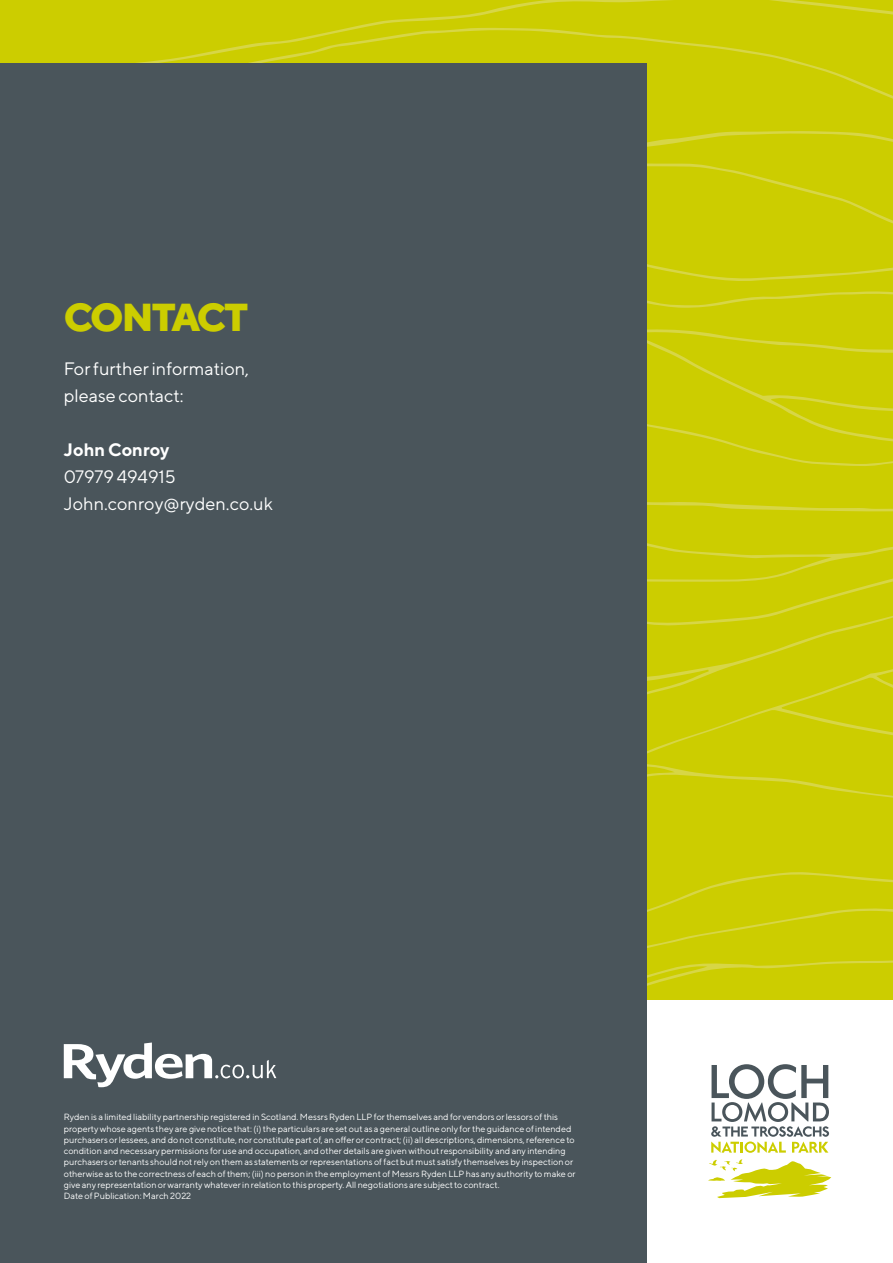
<style>
.page{position:relative;width:893px;height:1263px;background:#fff}
.page>*{position:absolute;margin:0;border:0;box-sizing:border-box;transform-origin:0 0}
.Heading{font:800 39px "TT Norms";letter-spacing:-.06em;color:#cccd00}
.t1{font:18px/27px "TT Norms";color:#fff}
.t2{font:700 18px "TT Norms";color:#fff}
.t3{font:9px/11.2px "TT Norms";color:#fff}
</style>
<div class="page">
<svg style="left:0;top:0;width:893px;height:404px;background:#cbcc04"></svg>
<svg style="left:646px;top:528px;width:247px;height:272px;background:#cccd04"></svg>
<div style="left:646px;top:988px;width:247px;height:11px;background:#cccd00"></div>
<div style="left:646px;top:800px;width:247px;height:188px;background:#cccd00"></div>
<svg style="left:646px;top:404px;width:247px;height:124px;background:#cccd04"></svg>
<div style="left:0;top:64px;width:646px;height:1199px;background:#4a555b"></div>
<svg style="left:708px;top:1159px;width:123px;height:39px"></svg>
<svg style="left:711px;top:1064px;width:118px;height:89px"></svg>
<svg style="left:64px;top:1042px;width:212px;height:45px"></svg>
<p class="Heading" style="left:64px;top:292px;width:186px">CONTACT</p>
<p class="t1" style="left:64px;top:355px;width:187px">For further information, please contact:</p>
<p class="t2" style="left:64px;top:439px;width:107px">John Conroy</p>
<p class="t1" style="left:64px;top:463px;width:114px">07979 494915</p>
<p class="t1" style="left:64px;top:490px;width:211px">John.conroy@ryden.co.uk</p>
<p class="t3" style="left:64px;top:1111px;width:513px">Ryden is a limited liability partnership registered in Scotland. Messrs Ryden LLP for themselves and for vendors or lessors of this property whose agents they are give notice that: (i) the particulars are set out as a general outline only for the guidance of intended purchasers or lessees, and do not constitute, nor constitute part of, an offer or contract; (ii) all descriptions, dimensions, reference to condition and necessary permissions for use and occupation, and other details are given without responsibility and any intending purchasers or tenants should not rely on them as statements or representations of fact but must satisfy themselves by inspection or otherwise as to the correctness of each of them; (iii) no person in the employment of Messrs Ryden LLP has any authority to make or give any representation or warranty whatever in relation to this property. All negotiations are subject to contract.<br>Date of Publication: March 2022</p>
</div>
